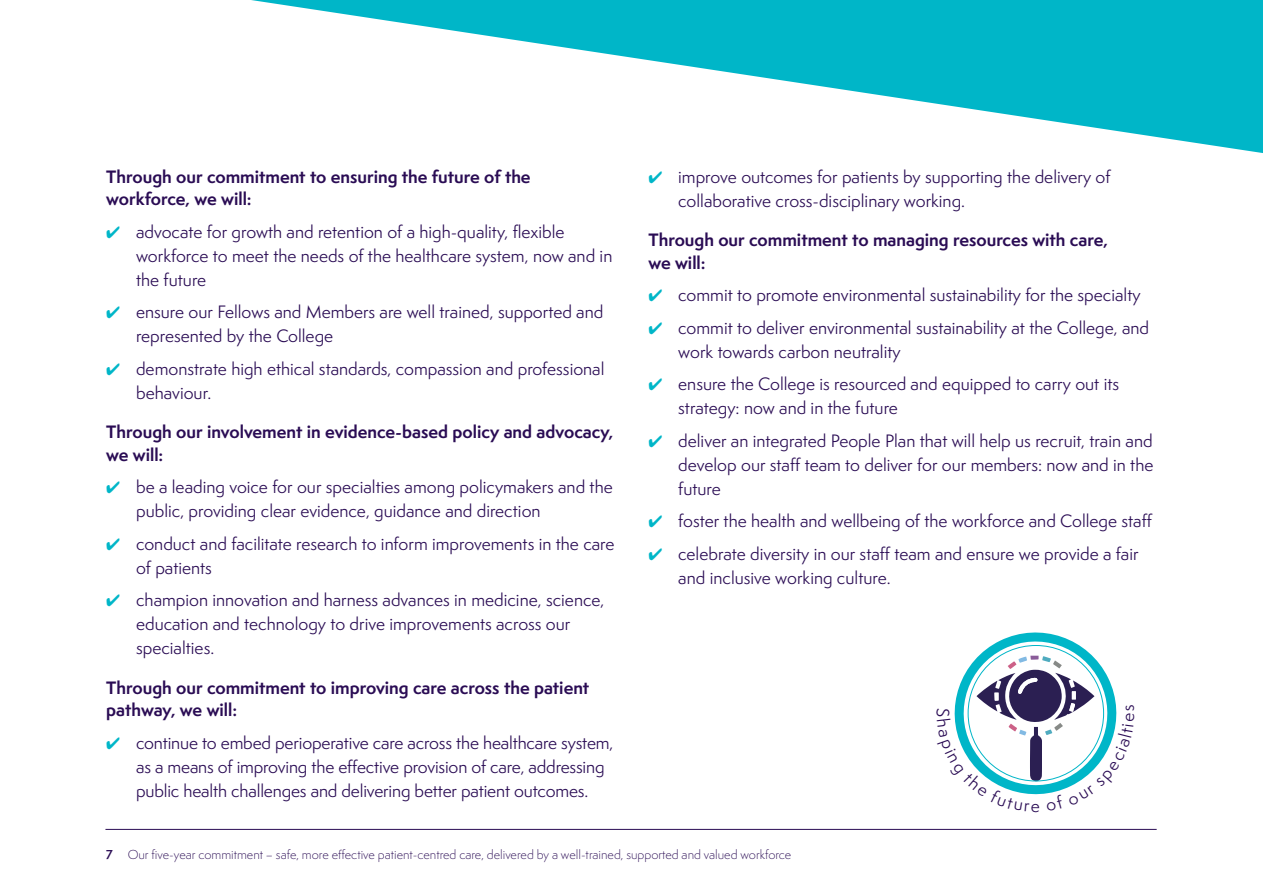
<style>
.page{position:relative;width:1263px;height:893px;background:#fff}
.page>*{position:absolute;margin:0;border:0;box-sizing:border-box;transform-origin:0 0}
.t1{font:16.5px/24px "Semplicita Pro";color:#2a0c54}
.t2{font:700 16.5px/22.5px "Semplicita Pro";color:#2a0c54}
.t3{font:300 12px "Semplicita Pro";color:#2a0c54}
.s1{color:#00b6c8}
.s2{font-weight:600}
</style>
<div class="page">
<hr style="left:105px;top:829px;width:1052px;height:1px;background:#2a0c54">
<svg style="left:251px;top:0;width:1012px;height:153px"></svg>
<svg style="left:954px;top:632px;width:163px;height:163px"></svg>
<p class="t2" style="left:106px;top:165px;width:426px">Through our commitment to ensuring the future of the workforce, we will:</p>
<p class="t1" style="left:136px;top:219px;width:478px;text-indent:-30px"><span class="s1">✔</span> advocate for growth and retention of a high-quality, flexible workforce to meet the needs of the healthcare system, now and in the future</p>
<p class="t1" style="left:136px;top:300px;width:469px;text-indent:-30px"><span class="s1">✔</span> ensure our Fellows and Members are well trained, supported and represented by the College</p>
<p class="t1" style="left:136px;top:356px;width:470px;text-indent:-30px"><span class="s1">✔</span> demonstrate high ethical standards, compassion and professional behaviour.</p>
<p class="t2" style="left:106px;top:420px;width:509px">Through our involvement in evidence-based policy and advocacy, we will:</p>
<p class="t1" style="left:136px;top:475px;width:478px;text-indent:-30px"><span class="s1">✔</span> be a leading voice for our specialties among policymakers and the public, providing clear evidence, guidance and direction</p>
<p class="t1" style="left:136px;top:531px;width:480px;text-indent:-30px"><span class="s1">✔</span> conduct and facilitate research to inform improvements in the care of patients</p>
<p class="t1" style="left:136px;top:588px;width:470px;text-indent:-30px"><span class="s1">✔</span> champion innovation and harness advances in medicine, science, education and technology to drive improvements across our specialties.</p>
<p class="t2" style="left:106px;top:676px;width:484px">Through our commitment to improving care across the patient pathway, we will:</p>
<p class="t1" style="left:136px;top:730px;width:479px;text-indent:-30px"><span class="s1">✔</span> continue to embed perioperative care across the healthcare system, as a means of improving the effective provision of care, addressing public health challenges and delivering better patient outcomes.</p>
<p class="t1" style="left:678px;top:164px;width:434px;text-indent:-30px"><span class="s1">✔</span> improve outcomes for patients by supporting the delivery of collaborative cross-disciplinary working.</p>
<p class="t2" style="left:648px;top:228px;width:461px">Through our commitment to managing resources with care, we will:</p>
<p class="t1" style="left:648px;top:283px;width:494px"><span class="s1">✔</span> commit to promote environmental sustainability for the specialty</p>
<p class="t1" style="left:678px;top:315px;width:472px;text-indent:-30px"><span class="s1">✔</span> commit to deliver environmental sustainability at the College, and work towards carbon neutrality</p>
<p class="t1" style="left:678px;top:372px;width:442px;text-indent:-30px"><span class="s1">✔</span> ensure the College is resourced and equipped to carry out its strategy: now and in the future</p>
<p class="t1" style="left:678px;top:428px;width:477px;text-align:justify;text-indent:-30px"><span class="s1">✔</span> deliver an integrated People Plan that will help us recruit, train and develop our staff team to deliver for our members: now and in the future</p>
<p class="t1" style="left:648px;top:509px;width:505px"><span class="s1">✔</span> foster the health and wellbeing of the workforce and College staff</p>
<p class="t1" style="left:678px;top:541px;width:462px;text-indent:-30px"><span class="s1">✔</span> celebrate diversity in our staff team and ensure we provide a fair and inclusive working culture.</p>
<p class="t1" style="left:955px;top:708px;width:11px;rotate:90deg">S</p>
<p class="t1" style="left:1031px;top:793px;width:11px">e</p>
<p class="t3" style="left:105px;top:847px;width:687px"><span class="s2">7</span> Our five-year commitment – safe, more effective patient-centred care, delivered by a well-trained, supported and valued workforce</p>
</div>
